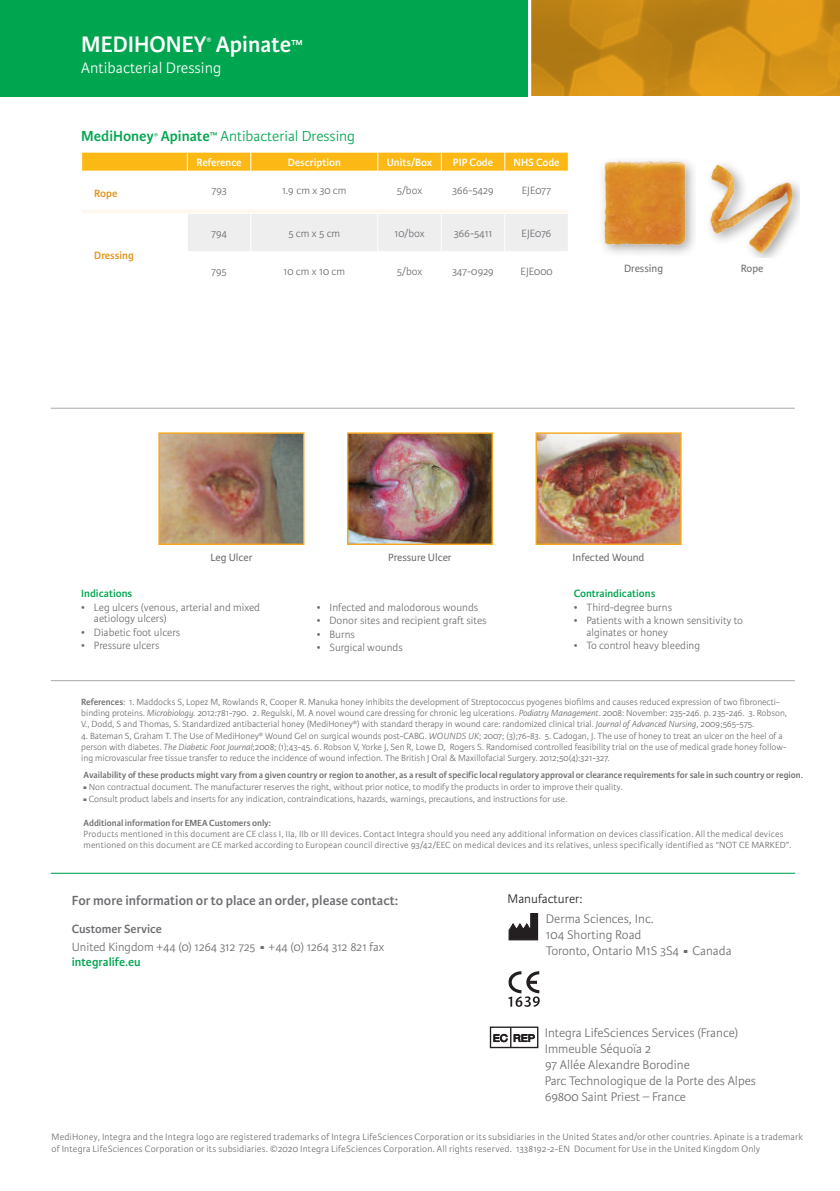
<style>
.page{position:relative;width:840px;height:1191px;background:#fff}
.page>*{position:absolute;margin:0;border:0;box-sizing:border-box;transform-origin:0 0}
.t1{font:600 24px "Karmina Sans";color:#fff}
.t2{font:300 16.2px "Karmina Sans";color:#fff}
.t3{font:300 15.6px "Karmina Sans";color:#00a54f}
.t4{font:600 14px "Karmina Sans";color:#6c6d70}
.t5{font:300 13.2px/16px "Karmina Sans";color:#6c6d70}
.t6{font:300 13.2px "Karmina Sans";color:#231f20}
.t7{font:300 12.6px/15.2px "Karmina Sans";color:#6c6d70}
.t8{font:600 12.6px "Karmina Sans";color:#6c6d70}
.t9{font:300 11.2px/11.2px "Karmina Sans";color:#6c6d70}
.t10{font:11.2px "Karmina Sans";color:#6c6d70}
.t11{font:600 11.2px "Karmina Sans";color:#fff}
.t12{font:600 11.2px "Karmina Sans";color:#00a54f}
.t13{font:600 11.2px "Karmina Sans";color:#e19317}
.t14{font:300 9.8px/11.8px "Karmina Sans";letter-spacing:.015em;color:#6c6d70}
.t15{font:9.8px "Helvetica Neue";color:#231f20;scale:1.1 1}
.t16{font:300 9.6px/11.2px "Karmina Sans";color:#6c6d70}
.t17{font:600 9.6px "Karmina Sans";letter-spacing:-.005em;color:#6c6d70}
.s1{font-size:14px}
.s2{font-weight:600}
.s3{font-weight:600;font-size:9px}
.s4{font-style:italic}
.s5{font-weight:600;color:#00a54f}
</style>
<div class="page">
<svg style="left:531px;top:0;width:308px;height:96px;background:#cc8d18"></svg>
<div style="left:0;top:0;width:527px;height:96px;background:#00a54f"></div>
<hr style="left:51px;top:872px;width:743px;height:1px;background:#00a54f">
<hr style="left:82px;top:209px;width:486px;height:4px;background:#fef7ec">
<svg style="left:81px;top:152px;width:487px;height:19px;background:#fcbc23"></svg>
<hr style="left:81px;top:209px;width:106px;height:1px;background:#fff">
<svg style="left:187px;top:209px;width:381px;height:42px;background:#efefef"></svg>
<hr style="left:187px;top:213px;width:64px;height:1px;background:#fff">
<hr style="left:187px;top:214px;width:1px;height:37px;background:#fff">
<hr style="left:251px;top:213px;width:126px;height:1px;background:#fff">
<hr style="left:250px;top:214px;width:1px;height:37px;background:#fff">
<hr style="left:377px;top:213px;width:64px;height:1px;background:#fff">
<hr style="left:377px;top:214px;width:1px;height:37px;background:#fff">
<hr style="left:441px;top:213px;width:63px;height:1px;background:#fff">
<hr style="left:440px;top:214px;width:1px;height:37px;background:#fff">
<hr style="left:504px;top:213px;width:64px;height:1px;background:#fff">
<hr style="left:504px;top:214px;width:1px;height:37px;background:#fff">
<hr style="left:567px;top:214px;width:1px;height:37px;background:#fff">
<img style="left:160px;top:434px;width:142px;height:109px">
<div style="left:158px;top:432px;width:146px;height:113px;border:1px solid #f5a81c"></div>
<img style="left:349px;top:434px;width:141px;height:109px">
<div style="left:347px;top:432px;width:145px;height:113px;border:1px solid #f5a81c"></div>
<img style="left:537px;top:434px;width:142px;height:109px">
<div style="left:535px;top:432px;width:146px;height:113px;border:1px solid #f5a81c"></div>
<hr style="left:51px;top:408px;width:743px;height:1px;background:#a8a9ad">
<hr style="left:51px;top:680px;width:743px;height:1px;background:#a8a9ad">
<img style="left:602px;top:160px;width:92px;height:94px">
<img style="left:709px;top:164px;width:90px;height:93px">
<svg style="left:508px;top:913px;width:30px;height:28px"></svg>
<div style="left:489px;top:1026px;width:49px;height:22px;border:1px solid #231f20"></div>
<svg style="left:493px;top:1027px;width:42px;height:20px"></svg>
<svg style="left:508px;top:971px;width:31px;height:36px"></svg>
<h1 class="t1" style="left:81px;top:30px;width:223px">MEDIHONEY<sup>®</sup> Apinate<span class="s1">™</span></h1>
<h2 class="t2" style="left:81px;top:59px;width:141px">Antibacterial Dressing</h2>
<h3 class="t3" style="left:81px;top:127px;width:275px"><span class="s2">MediHoney</span><span class="s3">®</span> <span class="s2">Apinate</span><sup>™</sup> Antibacterial Dressing</h3>
<p class="t11" style="left:196px;top:155px;width:47px">Reference</p>
<p class="t11" style="left:287px;top:155px;width:55px">Description</p>
<p class="t11" style="left:386px;top:155px;width:47px">Units/Box</p>
<p class="t11" style="left:452px;top:155px;width:42px">PIP Code</p>
<p class="t11" style="left:513px;top:155px;width:48px">NHS Code</p>
<p class="t13" style="left:94px;top:187px;width:25px">Rope</p>
<p class="t9" style="left:211px;top:185px;width:17px">793</p>
<p class="t9" style="left:282px;top:185px;width:66px">1.9 cm x 30 cm</p>
<p class="t9" style="left:396px;top:185px;width:27px">5/box</p>
<p class="t9" style="left:452px;top:185px;width:43px">366-5429</p>
<p class="t9" style="left:521px;top:185px;width:31px">EJE077</p>
<p class="t13" style="left:94px;top:249px;width:41px">Dressing</p>
<p class="t9" style="left:211px;top:228px;width:17px">794</p>
<p class="t9" style="left:288px;top:228px;width:53px">5 cm x 5 cm</p>
<p class="t9" style="left:394px;top:228px;width:32px">10/box</p>
<p class="t9" style="left:453px;top:228px;width:40px">366-5411</p>
<p class="t9" style="left:521px;top:228px;width:31px">EJE076</p>
<p class="t9" style="left:211px;top:266px;width:17px">795</p>
<p class="t9" style="left:283px;top:266px;width:63px">10 cm x 10 cm</p>
<p class="t9" style="left:396px;top:266px;width:27px">5/box</p>
<p class="t9" style="left:452px;top:266px;width:43px">347-0929</p>
<p class="t9" style="left:520px;top:266px;width:33px">EJE000</p>
<p class="t10" style="left:624px;top:262px;width:40px">Dressing</p>
<p class="t10" style="left:740px;top:262px;width:24px">Rope</p>
<p class="t10" style="left:210px;top:551px;width:43px">Leg Ulcer</p>
<p class="t10" style="left:388px;top:551px;width:65px">Pressure Ulcer</p>
<p class="t10" style="left:572px;top:551px;width:73px">Infected Wound</p>
<p class="t12" style="left:81px;top:587px;width:52px">Indications</p>
<p class="t9" style="left:94px;top:602px;width:167px;text-indent:-13px">• Leg ulcers (venous, arterial and mixed aetiology ulcers)</p>
<p class="t9" style="left:81px;top:626px;width:100px">• Diabetic foot ulcers</p>
<p class="t9" style="left:81px;top:640px;width:80px">• Pressure ulcers</p>
<p class="t9" style="left:317px;top:602px;width:163px">• Infected and malodorous wounds</p>
<p class="t9" style="left:317px;top:615px;width:171px">• Donor sites and recipient graft sites</p>
<p class="t9" style="left:317px;top:629px;width:40px">• Burns</p>
<p class="t9" style="left:317px;top:642px;width:87px">• Surgical wounds</p>
<p class="t12" style="left:573px;top:587px;width:83px">Contraindications</p>
<p class="t9" style="left:573px;top:602px;width:100px">• Third-degree burns</p>
<p class="t9" style="left:586px;top:615px;width:158px;text-indent:-13px">• Patients with a known sensitivity to alginates or honey</p>
<p class="t9" style="left:573px;top:640px;width:128px">• To control heavy bleeding</p>
<p class="t16" style="left:81px;top:696px;width:707px"><span class="s2">References</span>: 1. Maddocks S, Lopez M, Rowlands R, Cooper R. Manuka honey inhibits the development of Streptococcus pyogenes biofilms and causes reduced expression of two fibronecti&shy;binding proteins. <span class="s4">Microbiology.</span> 2012:781-790. 2. Regulski, M. A novel wound care dressing for chronic leg ulcerations. <span class="s4">Podiatry Management</span>. 2008: November: 235-246. p. 235-246. 3. Robson,<br>V., Dodd, S and Thomas, S. Standardized antibacterial honey (MediHoney®) with standard therapy in wound care: randomized clinical trial. <span class="s4">Journal of Advanced Nursing</span>, 2009;565-575.</p>
<p class="t16" style="left:81px;top:730px;width:706px">4. Bateman S, Graham T. The Use of MediHoney® Wound Gel on surgical wounds post-CABG. <span class="s4">WOUNDS UK</span>; 2007; (3);76-83. 5. Cadogan, J. The use of honey to treat an ulcer on the heel of a person with diabetes. <span class="s4">The Diabetic Foot Journal</span>;2008; (1);43-45. 6. Robson V, Yorke J, Sen R, Lowe D, Rogers S. Randomised controlled feasibility trial on the use of medical grade honey follow&shy;ing microvascular free tissue transfer to reduce the incidence of wound infection. The British J Oral &amp; Maxillofacial Surgery. 2012;50(4):321-327.</p>
<p class="t17" style="left:84px;top:769px;width:720px">Availability of these products might vary from a given country or region to another, as a result of specific local regulatory approval or clearance requirements for sale in such country or region.</p>
<p class="t16" style="left:84px;top:781px;width:540px">■ Non contractual document. The manufacturer reserves the right, without prior notice, to modify the products in order to improve their quality.</p>
<p class="t16" style="left:84px;top:793px;width:485px">■ Consult product labels and inserts for any indication, contraindications, hazards, warnings, precautions, and instructions for use.</p>
<p class="t17" style="left:84px;top:817px;width:189px">Additional information for EMEA Customers only:</p>
<p class="t16" style="left:84px;top:828px;width:708px">Products mentioned in this document are CE class I, IIa, IIb or III devices. Contact Integra should you need any additional information on devices classification. All the medical devices mentioned on this document are CE marked according to European council directive 93/42/EEC on medical devices and its relatives, unless specifically identified as “NOT CE MARKED”.</p>
<h3 class="t4" style="left:72px;top:892px;width:327px">For more information or to place an order, please contact:</h3>
<h3 class="t8" style="left:72px;top:921px;width:91px">Customer Service</h3>
<h3 class="t7" style="left:72px;top:939px;width:313px">United Kingdom +44 (0) 1264 312 725 ■ +44 (0) 1264 312 821 fax <span class="s5">integralife.eu</span></h3>
<h3 class="t6" style="left:507px;top:891px;width:76px">Manufacturer:</h3>
<h3 class="t5" style="left:545px;top:911px;width:187px">Derma Sciences, Inc.<br>104 Shorting Road<br>Toronto, Ontario M1S 3S4 ■ Canada</h3>
<p class="t15" style="left:492px;top:1032px;width:40px">EC REP</p>
<h3 class="t5" style="left:544px;top:1025px;width:213px">Integra LifeSciences Services (France)<br>Immeuble Séquoïa 2<br>97 Allée Alexandre Borodine<br>Parc Technologique de la Porte des Alpes<br>69800 Saint Priest – France</h3>
<p class="t14" style="left:51px;top:1131px;width:752px">MediHoney, Integra and the Integra logo are registered trademarks of Integra LifeSciences Corporation or its subsidiaries in the United States and/or other countries. Apinate is a trademark of Integra LifeSciences Corporation or its subsidiaries. ©2020 Integra LifeSciences Corporation. All rights reserved. 1338192-2-EN Document for Use in the United Kingdom Only</p>
</div>
